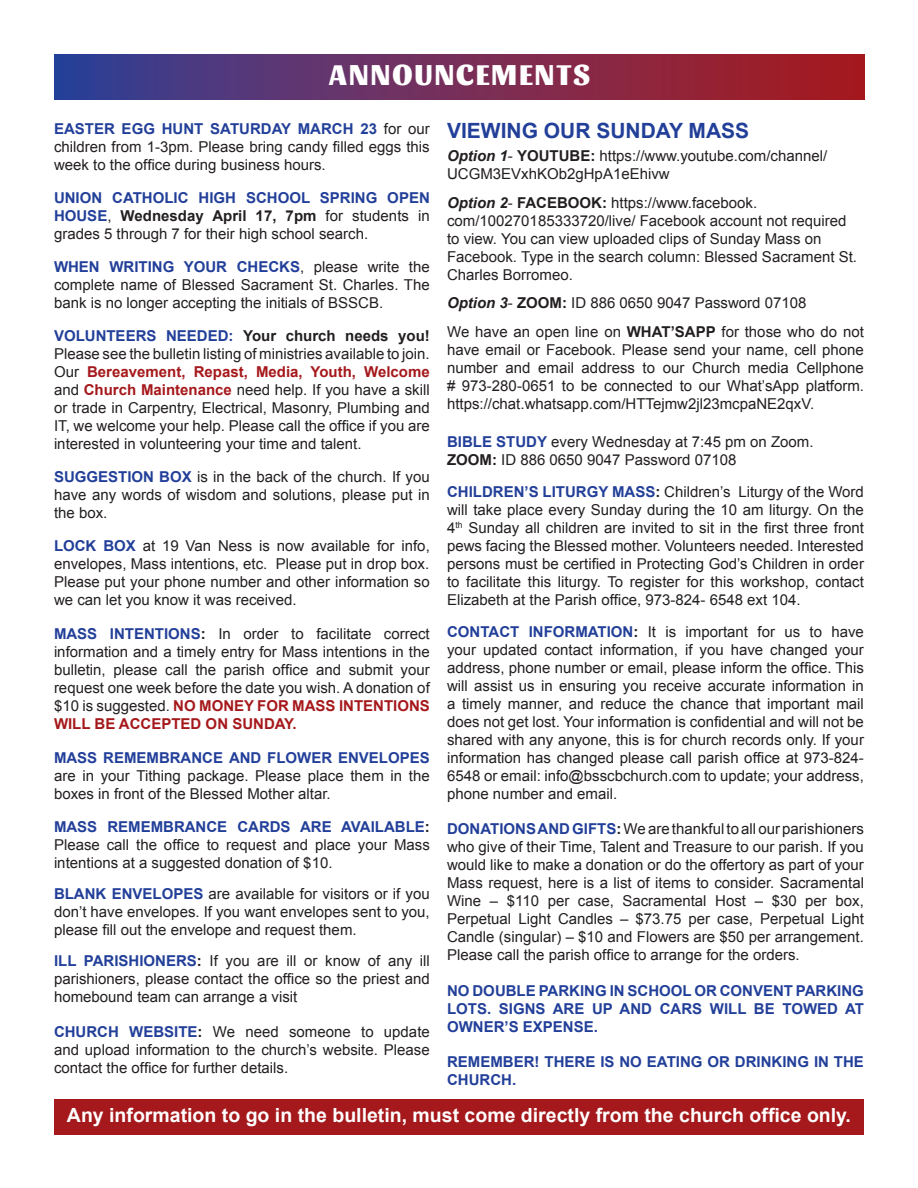
<style>
.page{position:relative;width:918px;height:1188px;background:#fff}
.page>*{position:absolute;margin:0;border:0;box-sizing:border-box;transform-origin:0 0}
.t1{font:800 30px "Sansita";letter-spacing:.06em;color:#fff}
.t2{font:700 21px "Arial";color:#223f99}
.t3{font:700 19.5px "Arial";color:#fff}
.List_Paragraph{font:15px/18px "Arial";color:#231f20;text-align:justify}
.List_Paragraph-2{font:700 15px/18px "Arial";color:#223f99}
.s1{font-weight:700;color:#223f99}
.s2{font-weight:700}
.s3{font-weight:700;color:#a5181b}
.s4{font-weight:700;font-style:italic}
</style>
<div class="page">
<div style="left:54px;top:1099px;width:810px;height:36px;background:#a5181b"></div>
<svg style="left:55px;top:54px;width:810px;height:45px;background:#712d59"></svg>
<p class="t1" style="left:329px;top:56px;width:262px">ANNOUNCEMENTS</p>
<p class="List_Paragraph" style="left:54px;top:120px;width:377px"><span class="s1">EASTER EGG HUNT SATURDAY MARCH 23</span> for our children from 1-3pm. Please bring candy filled eggs this week to the office during business hours.</p>
<p class="List_Paragraph" style="left:54px;top:189px;width:377px"><span class="s1">UNION CATHOLIC HIGH SCHOOL SPRING OPEN HOUSE</span>, <span class="s2">Wednesday April 17, 7pm</span> for students in grades 5 through 7 for their high school search.</p>
<p class="List_Paragraph" style="left:54px;top:258px;width:377px"><span class="s1">WHEN WRITING YOUR CHECKS</span>, please write the complete name of Blessed Sacrament St. Charles. The bank is no longer accepting the initials of BSSCB.</p>
<p class="List_Paragraph" style="left:54px;top:327px;width:377px"><span class="s1">VOLUNTEERS NEEDED:</span> <span class="s2">Your church needs you!<br></span>Please see the bulletin listing of ministries available to join.<br>Our <span class="s3">Bereavement, Repast, Media, Youth, Welcome </span>and <span class="s3">Church Maintenance</span> need help. If you have a skill or trade in Carpentry, Electrical, Masonry, Plumbing and IT, we welcome your help. Please call the office if you are interested in volunteering your time and talent.</p>
<p class="List_Paragraph" style="left:54px;top:468px;width:377px"><span class="s1">SUGGESTION BOX</span> is in the back of the church. If you have any words of wisdom and solutions, please put in the box.</p>
<p class="List_Paragraph" style="left:54px;top:537px;width:377px"><span class="s1">LOCK BOX</span> at 19 Van Ness is now available for info, envelopes, Mass intentions, etc. Please put in drop box.</p>
<p class="List_Paragraph" style="left:54px;top:573px;width:377px">Please put your phone number and other information so we can let you know it was received.</p>
<p class="List_Paragraph" style="left:54px;top:625px;width:377px"><span class="s1">MASS INTENTIONS</span><span class="s2">:</span> In order to facilitate correct information and a timely entry for Mass intentions in the bulletin, please call the parish office and submit your request one week before the date you wish. A donation of $10 is suggested. <span class="s3">NO MONEY FOR MASS INTENTIONS WILL BE ACCEPTED ON SUNDAY.</span></p>
<p class="List_Paragraph" style="left:54px;top:748px;width:377px"><span class="s1">MASS REMEMBRANCE AND FLOWER ENVELOPES </span>are in your Tithing package. Please place them in the boxes in front of the Blessed Mother altar.</p>
<p class="List_Paragraph" style="left:54px;top:818px;width:377px"><span class="s1">MASS REMEMBRANCE CARDS ARE AVAILABLE</span><span class="s2">:<br></span>Please call the office to request and place your Mass intentions at a suggested donation of $10.</p>
<p class="List_Paragraph" style="left:54px;top:885px;width:377px"><span class="s1">BLANK ENVELOPES</span> are available for visitors or if you don’t have envelopes. If you want envelopes sent to you, please fill out the envelope and request them.</p>
<p class="List_Paragraph" style="left:54px;top:952px;width:377px"><span class="s1">ILL PARISHIONERS</span><span class="s2">:</span> If you are ill or know of any ill parishioners, please contact the office so the priest and homebound team can arrange a visit</p>
<p class="List_Paragraph" style="left:54px;top:1023px;width:377px"><span class="s1">CHURCH WEBSITE</span><span class="s2">:</span> We need someone to update and upload information to the church’s website. Please contact the office for further details.</p>
<p class="t2" style="left:447px;top:117px;width:304px">VIEWING OUR SUNDAY MASS</p>
<p class="List_Paragraph" style="left:447px;top:147px;width:382px"><span class="s4">Option 1</span>- <span class="s2">YOUTUBE:</span> https://www.youtube.com/channel/<br>UCGM3EVxhKOb2gHpA1eEhivw</p>
<p class="List_Paragraph" style="left:447px;top:193px;width:411px;text-align:left"><span class="s4">Option 2</span>- <span class="s2">FACEBOOK:</span> https://www.facebook. com/100270185333720/live/ Facebook account not required to view. You can view uploaded clips of Sunday Mass on Facebook. Type in the search column: Blessed Sacrament St.<br>Charles Borromeo.</p>
<p class="List_Paragraph" style="left:447px;top:294px;width:361px"><span class="s4">Option 3</span>- <span class="s2">ZOOM:</span> ID 886 0650 9047 Password 07108</p>
<p class="List_Paragraph" style="left:447px;top:323px;width:418px">We have an open line on <span class="s2">WHAT’SAPP</span> for those who do not have email or Facebook. Please send your name, cell phone number and email address to our Church media Cellphone # 973-280-0651 to be connected to our What’sApp platform. https://chat.whatsapp.com/HTTejmw2jl23mcpaNE2qxV.</p>
<p class="List_Paragraph" style="left:447px;top:433px;width:368px"><span class="s1">BIBLE STUDY</span> every Wednesday at 7:45 pm on Zoom.</p>
<p class="List_Paragraph" style="left:447px;top:451px;width:291px"><span class="s2">ZOOM:</span> ID 886 0650 9047 Password 07108</p>
<p class="List_Paragraph" style="left:447px;top:483px;width:418px"><span class="s1">CHILDREN’S LITURGY MASS</span><span class="s2">:</span> Children’s Liturgy of the Word will take place every Sunday during the 10 am liturgy. On the 4<sup>th</sup> Sunday all children are invited to sit in the first three front pews facing the Blessed mother. Volunteers needed. Interested persons must be certified in Protecting God’s Children in order to facilitate this liturgy. To register for this workshop, contact Elizabeth at the Parish office, 973-824- 6548 ext 104.</p>
<p class="List_Paragraph" style="left:447px;top:623px;width:418px"><span class="s1">CONTACT INFORMATION</span><span class="s2">:</span> It is important for us to have your updated contact information, if you have changed your address, phone number or email, please inform the office. This will assist us in ensuring you receive accurate information in a timely manner, and reduce the chance that important mail does not get lost. Your information is confidential and will not be shared with any anyone, this is for church records only. If your information has changed please call parish office at 973-824- 6548 or email: info@bsscbchurch.com to update; your address, phone number and email.</p>
<p class="List_Paragraph" style="left:447px;top:820px;width:418px"><span class="s1">DONATIONS AND GIFTS</span><span class="s2">:</span> We are thankful to all our parishioners who give of their Time, Talent and Treasure to our parish. If you would like to make a donation or do the offertory as part of your Mass request, here is a list of items to consider. Sacramental Wine – $110 per case, Sacramental Host – $30 per box, Perpetual Light Candles – $73.75 per case, Perpetual Light Candle (singular) – $10 and Flowers are $50 per arrangement.<br>Please call the parish office to arrange for the orders.</p>
<p class="List_Paragraph-2" style="left:447px;top:982px;width:418px;text-align:justify">NO DOUBLE PARKING IN SCHOOL OR CONVENT PARKING LOTS. SIGNS ARE UP AND CARS WILL BE TOWED AT OWNER’S EXPENSE.</p>
<p class="List_Paragraph-2" style="left:447px;top:1053px;width:418px">REMEMBER! THERE IS NO EATING OR DRINKING IN THE<br>CHURCH.</p>
<p class="t3" style="left:67px;top:1102px;width:786px">Any information to go in the bulletin, must come directly from the church office only.</p>
</div>
